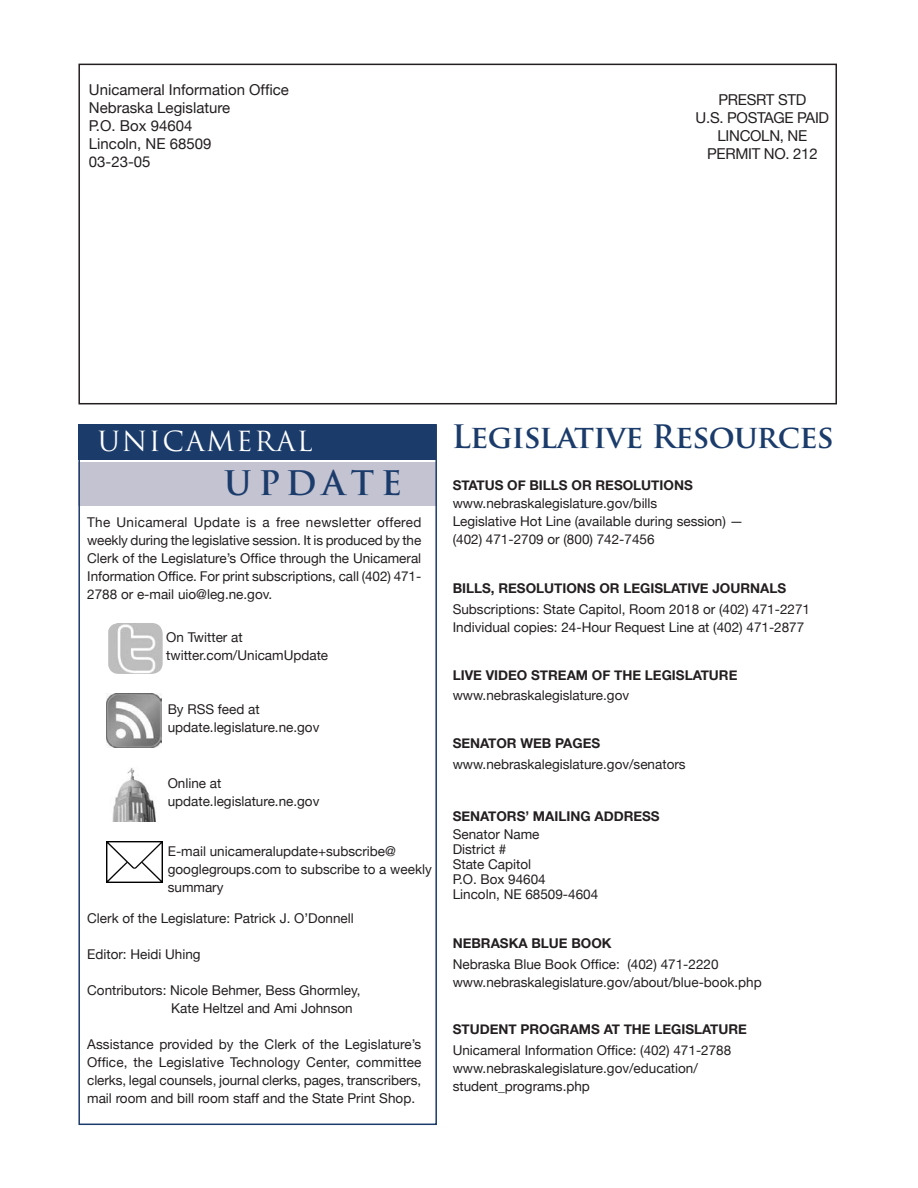
<style>
.page{position:relative;width:918px;height:1188px;background:#fff}
.page>*{position:absolute;margin:0;border:0;box-sizing:border-box;transform-origin:0 0}
.t1{font:700 33px "Trajan Pro";letter-spacing:.175em;color:#1b3c6b}
.t2{font:700 31.5px "Trajan Pro";letter-spacing:-.02em;color:#1b3c6b}
.t3{font:27px "Trajan Pro";letter-spacing:.06em;color:#fff}
.t4{font:15px/18px "Helvetica Neue";color:#231f20}
.t5{font:15px/18px "Helvetica Neue";letter-spacing:-.02em;color:#231f20}
.t6{font:13.5px/18px "Helvetica Neue";color:#231f20}
.t7{font:700 13.5px "Helvetica Neue";color:#231f20}
</style>
<div class="page">
<img style="left:112px;top:768px;width:44px;height:53px">
<div style="left:78px;top:462px;width:358px;height:44px;background:#c4c3d2"></div>
<div style="left:78px;top:424px;width:358px;height:36px;background:#1b3c6b"></div>
<div style="left:78px;top:64px;width:759px;height:340px;border:2px solid #231f20"></div>
<img style="left:107px;top:693px;width:55px;height:55px">
<img style="left:107px;top:841px;width:56px;height:2px">
<svg style="left:106px;top:843px;width:57px;height:40px"></svg>
<img style="left:108px;top:623px;width:55px;height:51px">
<div style="left:78px;top:424px;width:359px;height:701px;border:2px solid #1b3c6b"></div>
<p class="t4" style="left:89px;top:80px;width:202px">Unicameral I nformation Office<br>Nebraska Legislature<br>P.O. Box 94604<br>Lincoln, NE 68509<br>03-23-05</p>
<p class="t5" style="left:696px;top:90px;width:110px;text-indent:23px">PRE SRT STD<br>U.S. POSTAGE</p>
<p class="t4" style="left:797px;top:108px;width:13px">PAID</p>
<p class="t4" style="left:707px;top:126px;width:86px;text-indent:10px">LIN COLN, NE<br>PERMI</p>
<p class="t4" style="left:752px;top:144px;width:67px">T NO. 212</p>
<h3 class="t3" style="left:98px;top:424px;width:217px">UNICAMERAL</h3>
<h1 class="t1" style="left:224px;top:462px;width:180px">UPDATE</h1>
<p class="t6" style="left:87px;top:513px;width:336px;text-align:justify">The Unicameral Update is a free newsletter offered weekly during the legislative session. It is produced by the Clerk of the Legislature’s Office through the Unicameral I nformation Office. For print subscriptions, call (402) 471- 2788 or e-mail uio@leg.ne.gov.</p>
<p class="t6" style="left:166px;top:628px;width:164px">On Twitter at twitter.com/UnicamUpdate</p>
<p class="t6" style="left:168px;top:700px;width:153px">By RSS feed at update.legislature.ne.gov</p>
<p class="t6" style="left:168px;top:774px;width:153px">Online at update.legislature.ne.gov</p>
<p class="t6" style="left:168px;top:842px;width:266px">E-mail unicameralupdate+subscribe@ googlegroups.com to subscribe to a weekly summary</p>
<p class="t6" style="left:87px;top:909px;width:268px">Clerk of the Legislature: Patrick J. O’Donnell</p>
<p class="t6" style="left:87px;top:945px;width:115px">Editor: Heidi Uhing</p>
<p class="t6" style="left:171px;top:981px;width:191px;text-indent:-84px">Contributors: Nicole Behmer, Bess Ghormley,<br>Kate Heltzel and Ami Johnson</p>
<p class="t6" style="left:87px;top:1035px;width:336px;text-align:justify">Assistance provided by the Clerk of the Legislature’s Office, the Legislative Technology Center, committee clerks, legal counsels, journal clerks, pages, transcribers, mail room and bill room staff and the State Print Shop.</p>
<h2 class="t2" style="left:452px;top:417px;width:384px">Legislative Resources</h2>
<p class="t7" style="left:453px;top:477px;width:242px">STATUS OF BILLS OR RESOLUTIONS</p>
<p class="t6" style="left:453px;top:494px;width:292px">www.nebraskalegislature.gov/bills<br>Legislative Hot Line (available during session) — (402) 471-2709 or (800) 742-7456</p>
<p class="t7" style="left:453px;top:580px;width:335px">BILLS, RESOLUTIONS OR LEGISLATIVE JOURNALS</p>
<p class="t6" style="left:453px;top:600px;width:359px">Subscriptions: State Capitol, Room 2018 or (402) 471-2271<br>I ndividual copies: 24-Hour Request Line at (402) 471-2877</p>
<p class="t7" style="left:453px;top:667px;width:286px">LIVE VIDEO STREAM OF THE LEGISLATURE</p>
<p class="t6" style="left:453px;top:686px;width:178px">www.nebraskalegislature.gov</p>
<p class="t7" style="left:453px;top:735px;width:149px">SENATOR WEB PAGES</p>
<p class="t6" style="left:453px;top:755px;width:234px">www.nebraskalegislature.gov/senators</p>
<p class="t7" style="left:453px;top:808px;width:209px">SENATORS’ MAILING ADDRESS</p>
<p class="t6" style="left:453px;top:827px;width:147px;line-height:15px">Senator Name<br>District #<br>State Capitol<br>P.O. Box 94604<br>Lincoln, NE 68509-4604</p>
<p class="t7" style="left:453px;top:935px;width:161px">NEBRASKA BLUE BOOK</p>
<p class="t6" style="left:453px;top:955px;width:311px">Nebraska Blue Book Office: (402) 471-2220 www.nebraskalegislature.gov/about/blue-book.php</p>
<p class="t7" style="left:453px;top:1021px;width:296px">STUDENT PROGRAMS AT THE LEGISLATURE</p>
<p class="t6" style="left:453px;top:1041px;width:280px">Unicameral I nformation Office: (402) 471-2788 www.nebraskalegislature.gov/education/ student_programs.php</p>
</div>
